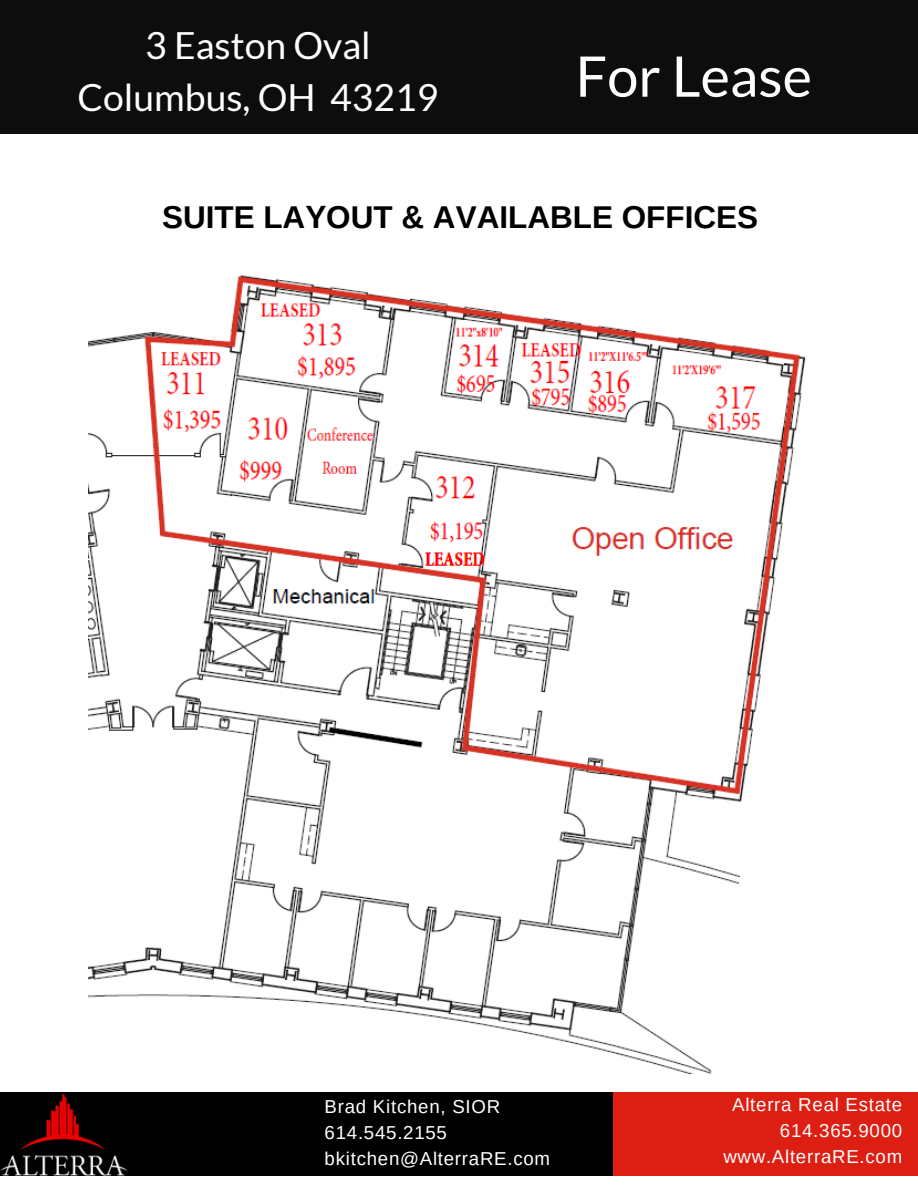
<style>
.page{position:relative;width:918px;height:1188px;background:#fff}
.page>*{position:absolute;margin:0;border:0;box-sizing:border-box;transform-origin:0 0}
.t1{font:55.95px "Lato";color:#fff}
.t2{font:37.35px/51.8px "Lato";color:#fff;text-align:center}
.t3{font:700 31.5px "Arimo";color:#000}
.t4{font:18.75px "Arimo";letter-spacing:.04em;color:#fff}
</style>
<div class="page">
<div style="left:0;top:0;width:918px;height:133px;background:#0d0d0d"></div>
<div style="left:0;top:1092px;width:615px;height:83px;background:#000"></div>
<div style="left:614px;top:1092px;width:304px;height:83px;background:#dd1f13"></div>
<img style="left:1px;top:1094px;width:127px;height:81px">
<img style="left:88px;top:275px;width:718px;height:798px">
<h2 class="t2" style="left:78px;top:19px;width:362px">3 Easton Oval<br>Columbus, OH 43219</h2>
<p class="t1" style="left:576px;top:41px;width:238px">For Lease</p>
<p class="t3" style="left:162px;top:200px;width:598px">SUITE LAYOUT &amp; AVAILABLE OFFICES</p>
<p class="t4" style="left:325px;top:1096px;width:177px">Brad Kitchen, SIOR</p>
<p class="t4" style="left:325px;top:1122px;width:124px">614.545.2155</p>
<p class="t4" style="left:325px;top:1148px;width:227px">bkitchen@AlterraRE.com</p>
<h2 class="t4" style="left:732px;top:1094px;width:172px">Alterra Real Estate</h2>
<h1 class="t4" style="left:780px;top:1120px;width:124px">614.365.9000</h1>
<h3 class="t4" style="left:723px;top:1146px;width:180px">www.AlterraRE.com</h3>
</div>
